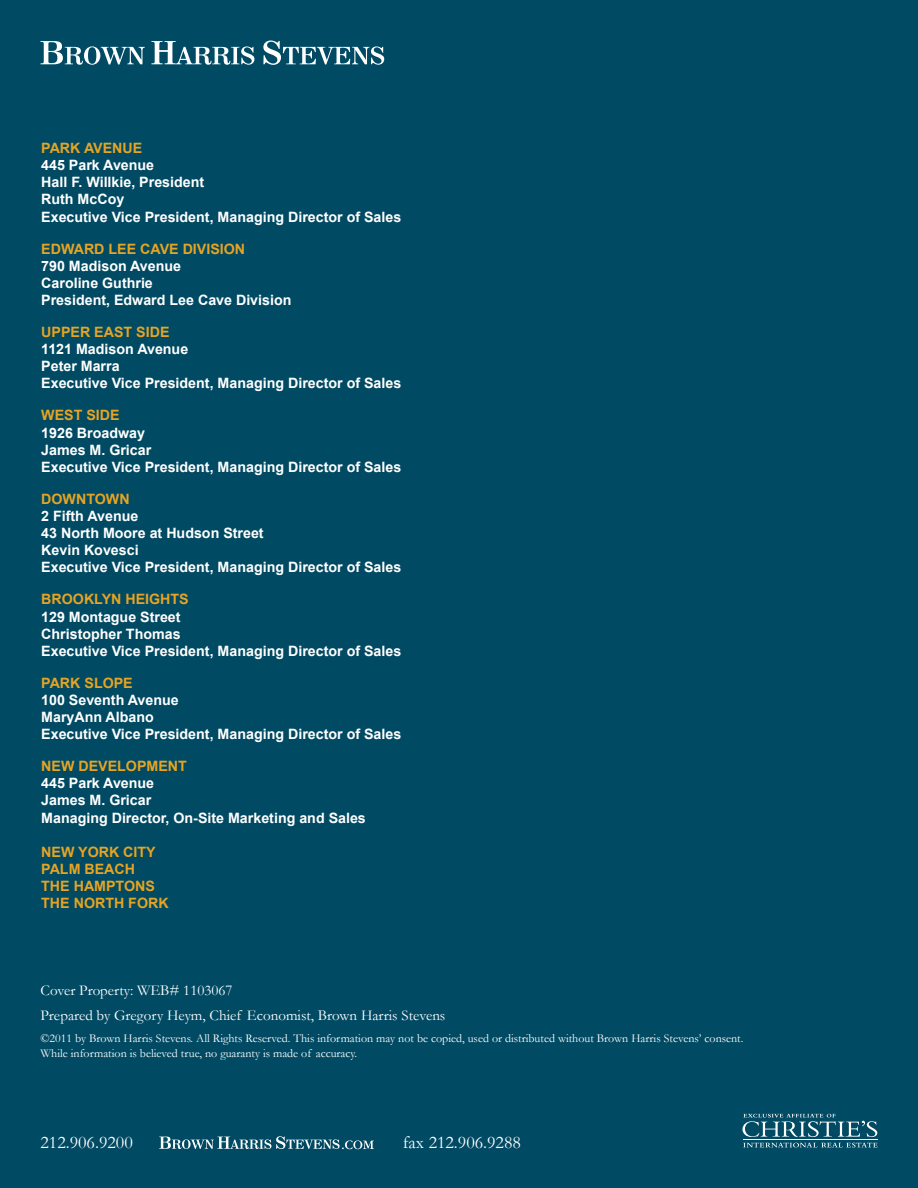
<style>
.page{position:relative;width:918px;height:1188px;background:#004a63}
.page>*{position:absolute;margin:0;border:0;box-sizing:border-box;transform-origin:0 0}
.t1{font:18px "Garamond";color:#fff}
.t2{font:15px/24.8px "Garamond";color:#fff}
.t3{font:700 14.25px/17.1px "Arial";color:#fff}
.t4{font:700 14.25px/17.1px "Arial";color:#e7a423}
.t5{font:12px/15px "Garamond";color:#fff}
</style>
<div class="page">
<hr style="left:743px;top:1140px;width:134px;height:1px;background:#fff">
<svg style="left:743px;top:1143px;width:135px;height:5px"></svg>
<svg style="left:742px;top:1114px;width:135px;height:23px"></svg>
<svg style="left:40px;top:41px;width:105px;height:24px"></svg>
<svg style="left:151px;top:41px;width:103px;height:24px"></svg>
<svg style="left:263px;top:41px;width:121px;height:24px"></svg>
<svg style="left:159px;top:1136px;width:215px;height:13px"></svg>
<p class="t4" style="left:41px;top:140px;width:103px">PARK AVENUE</p>
<p class="t3" style="left:41px;top:157px;width:362px">445 Park Avenue<br>Hall F. Willkie, President<br>Ruth McCoy<br>Executive Vice President, Managing Director of Sales</p>
<p class="t4" style="left:41px;top:241px;width:206px">EDWARD LEE CAVE DIVISION</p>
<p class="t3" style="left:41px;top:258px;width:252px">790 Madison Avenue<br>Caroline Guthrie<br>President, Edward Lee Cave Division</p>
<p class="t4" style="left:41px;top:324px;width:130px">UPPER EAST SIDE</p>
<p class="t3" style="left:41px;top:341px;width:362px">1121 Madison Avenue<br>Peter Marra<br>Executive Vice President, Managing Director of Sales</p>
<p class="t4" style="left:41px;top:407px;width:80px">WEST SIDE</p>
<p class="t3" style="left:41px;top:425px;width:362px">1926 Broadway<br>James M. Gricar<br>Executive Vice President, Managing Director of Sales</p>
<p class="t4" style="left:41px;top:491px;width:90px">DOWNTOWN</p>
<p class="t3" style="left:41px;top:508px;width:362px">2 Fifth Avenue<br>43 North Moore at Hudson Street<br>Kevin Kovesci<br>Executive Vice President, Managing Director of Sales</p>
<p class="t4" style="left:41px;top:591px;width:149px">BROOKLYN HEIGHTS</p>
<p class="t3" style="left:41px;top:608px;width:362px">129 Montague Street<br>Christopher Thomas<br>Executive Vice President, Managing Director of Sales</p>
<p class="t4" style="left:41px;top:675px;width:93px">PARK SLOPE</p>
<p class="t3" style="left:41px;top:692px;width:362px">100 Seventh Avenue<br>MaryAnn Albano<br>Executive Vice President, Managing Director of Sales</p>
<p class="t4" style="left:41px;top:758px;width:147px">NEW DEVELOPMENT</p>
<p class="t3" style="left:41px;top:775px;width:326px">445 Park Avenue<br>James M. Gricar<br>Managing Director, On-Site Marketing and Sales</p>
<p class="t4" style="left:41px;top:844px;width:129px">NEW YORK CITY<br>PALM BEACH<br>THE HAMPTONS<br>THE NORTH FORK</p>
<p class="t2" style="left:40px;top:978px;width:406px">Cover Property: WEB# 1103067<br>Prepared by Gregory Heym, Chief Economist, Brown Harris Stevens</p>
<p class="t5" style="left:40px;top:1030px;width:704px">©2011 by Brown Harris Stevens. All Rights Reserved. This information may not be copied, used or distributed without Brown Harris Stevens’ consent.<br>While information is believed true, no guaranty is made of accuracy.</p>
<p class="t1" style="left:40px;top:1132px;width:94px">212.906.9200</p>
<p class="t1" style="left:403px;top:1132px;width:120px">fax 212.906.9288</p>
</div>
